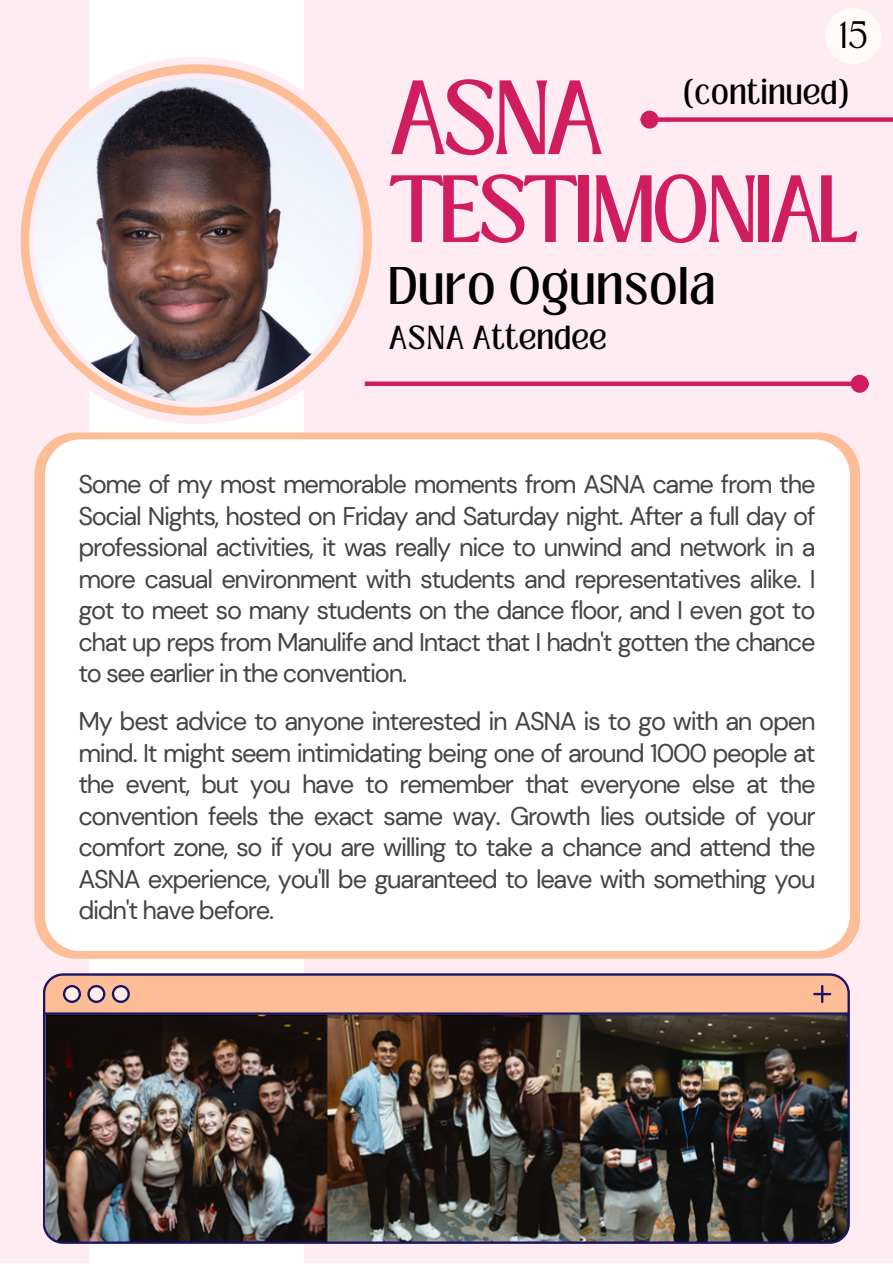
<style>
.page{position:relative;width:893px;height:1264px;background:#fff}
.page>*{position:absolute;margin:0;border:0;box-sizing:border-box;transform-origin:0 0}
.t1{font:80.7px "Loubag";color:#cf1d5f}
.t2{font:73.05px "Loubag";letter-spacing:-.055em;color:#cf1d5f}
.t3{font:40.5px "Loubag";letter-spacing:.04em;color:#000}
.t4{font:100 29.4px "Loubag";color:#000}
.t5{font:25.5px/31.5px "DM Sans";letter-spacing:-.05em;color:#444;text-align:justify}
.t6{font:25.5px "Loubag";letter-spacing:.04em;color:#000}
</style>
<div class="page">
<div style="left:0;top:0;width:892px;height:1262px;background:#ffebf2"></div>
<div style="left:89px;top:0;width:214px;height:1262px;background:#fff"></div>
<div style="left:13px;top:57px;width:367px;height:367px;background:#ffebf2;border-radius:50%"></div>
<div style="left:365px;top:381px;width:486px;height:5px;background:#cf1d5f"></div>
<div style="left:852px;top:377px;width:14px;height:13px;background:#cf1d5f;border-radius:50%"></div>
<div style="left:850px;top:375px;width:18px;height:18px;border:4px solid #cf1d5f;border-radius:50%"></div>
<div style="left:21px;top:64px;width:351px;height:351px;background:#fdbd97;border-radius:50%"></div>
<div style="left:29px;top:73px;width:334px;height:334px;background:#ffebf2;border-radius:50%"></div>
<img style="left:34px;top:79px;width:324px;height:323px;border-radius:50%">
<div style="left:657px;top:117px;width:235px;height:5px;background:#cf1d5f"></div>
<div style="left:642px;top:113px;width:14px;height:13px;background:#cf1d5f;border-radius:50%"></div>
<div style="left:640px;top:111px;width:18px;height:18px;border:4px solid #cf1d5f;border-radius:50%"></div>
<div style="left:825px;top:8px;width:56px;height:56px;background:#fffbf8;border-radius:50%"></div>
<svg style="left:34px;top:432px;width:826px;height:526px;background:#fdc2a0"></svg>
<div style="left:45px;top:439px;width:804px;height:512px;background:#fff"></div>
<img style="left:43px;top:973px;width:806px;height:270px">
<p class="t1" style="left:389px;top:53px;width:216px">ASNA</p>
<p class="t4" style="left:838px;top:11px;width:31px">15</p>
<p class="t6" style="left:683px;top:72px;width:167px">(continued)</p>
<p class="t2" style="left:389px;top:151px;width:471px">TESTIMONIAL</p>
<p class="t3" style="left:389px;top:253px;width:327px">Duro Ogunsola</p>
<p class="t6" style="left:389px;top:317px;width:219px">ASNA Attendee</p>
<p class="t5" style="left:78px;top:469px;width:738px">Some of my most memorable moments from ASNA came from the Social Nights, hosted on Friday and Saturday night. After a full day of professional activities, it was really nice to unwind and network in a more casual environment with students and representatives alike. I got to meet so many students on the dance floor, and I even got to chat up reps from Manulife and Intact that I hadn't gotten the chance to see earlier in the convention.</p>
<p class="t5" style="left:78px;top:706px;width:738px">My best advice to anyone interested in ASNA is to go with an open mind. It might seem intimidating being one of around 1000 people at the event, but you have to remember that everyone else at the convention feels the exact same way. Growth lies outside of your comfort zone, so if you are willing to take a chance and attend the ASNA experience, you'll be guaranteed to leave with something you didn't have before.</p>
</div>
